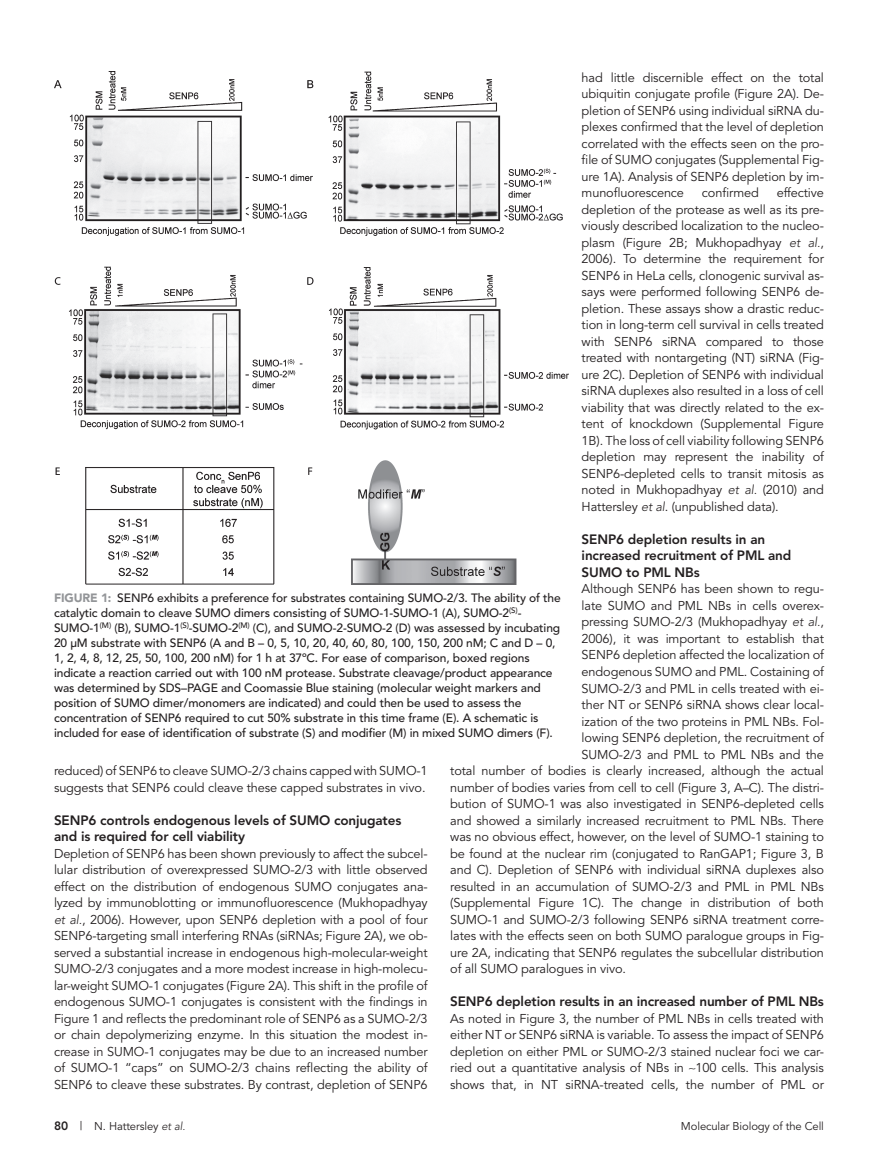
<style>
.page{position:relative;width:878px;height:1175px;background:#fff}
.page>*{position:absolute;margin:0;border:0;box-sizing:border-box;transform-origin:0 0}
.t1{font:800 13.5px/16.5px "Avenir";letter-spacing:-.01em;color:#231f20}
.t2{font:12.75px/16.5px "Avenir";letter-spacing:-.01em;color:#231f20;text-align:justify}
.t3{font:500 12px/15px "Avenir";letter-spacing:-.01em;color:#231f20}
.t4{font:11.25px "Avenir";letter-spacing:-.01em;color:#231f20}
.s1{font-weight:300;font-style:italic}
.s2{font-weight:900;color:#939598}
.s3{font-weight:800;font-size:12px}
.s4{font-size:12px}
</style>
<div class="page">
<img style="left:54px;top:72px;width:514px;height:512px">
<p class="t2" style="left:581px;top:70px;width:244px">had little discernible effect on the total ubiquitin conjugate profile ( Figure 2A ). De&shy;pletion of SENP6 using individual siRNA du&shy;plexes confirmed that the level of depletion correlated with the effects seen on the pro&shy;file of SUMO conjugates (Supplemental Fig&shy;ure 1A). Analysis of SENP6 depletion by im&shy;munofluorescence</p>
<p class="t2" style="left:581px;top:186px;width:244px;text-indent:195px">effective depletion of the protease as well as its pre&shy;viously described localization to the nucleo&shy;plasm ( Figure 2B ; Mukhopadhyay <span class="s1">et al.</span>, 2006 ). To determine the requirement for SENP6 in HeLa cells, clonogenic survival as&shy;says were performed following SENP6 de&shy;pletion. These assays show a drastic reduc&shy;tion in long-term cell survival in cells treated with SENP6 siRNA compared to those treated with nontargeting (NT) siRNA ( Fig&shy;ure 2C ). Depletion of SENP6 with individual siRNA duplexes also resulted in a loss of cell viability that was directly related to the ex&shy;tent of knockdown (Supplemental Figure 1B). The loss of cell viability following SENP6 depletion may represent the inability of SENP6-depleted cells to transit mitosis as noted in Mukhopadhyay <span class="s1">et al.</span> (2010) and Hattersley <span class="s1">et al</span>. (unpublished data) .</p>
<p class="t1" style="left:581px;top:532px;width:211px">SENP6 depletion results in an increased recruitment of PML and<br>SUMO to PML NB s</p>
<p class="t2" style="left:581px;top:582px;width:244px">Although SENP6 has been shown to regu-</p>
<p class="t2" style="left:581px;top:598px;width:244px">late SUMO and PML NBs in cells overex-</p>
<p class="t2" style="left:581px;top:615px;width:244px">pressing SUMO-2/3 ( Mukhopadhyay <span class="s1">et al.</span>,</p>
<p class="t2" style="left:581px;top:631px;width:244px">2006 ), it was important to establish that</p>
<p class="t2" style="left:581px;top:648px;width:244px">SENP6 depletion affected the localization of</p>
<p class="t2" style="left:581px;top:664px;width:244px">endogenous SUMO and PML. Costaining of</p>
<p class="t2" style="left:581px;top:681px;width:244px">SUMO-2/3 and PML in cells treated with ei-</p>
<p class="t2" style="left:581px;top:697px;width:244px">ther NT or SENP6 siRNA shows clear local-</p>
<p class="t2" style="left:581px;top:714px;width:244px">ization of the two proteins in PML NBs. Fol-</p>
<p class="t2" style="left:581px;top:730px;width:244px">lowing SENP6 depletion, the recruitment of</p>
<p class="t2" style="left:581px;top:747px;width:244px">SUMO-2/3 and PML to PML NBs and the</p>
<p class="t2" style="left:450px;top:763px;width:375px">total number of bodies is clearly increased, although the actual</p>
<p class="t2" style="left:450px;top:780px;width:375px">number of bodies varies from cell to cell ( Figure 3, A–C ). The distri-</p>
<p class="t2" style="left:450px;top:796px;width:375px">bution of SUMO-1 was also investigated in SENP6-depleted cells</p>
<p class="t2" style="left:450px;top:813px;width:375px">and showed a similarly increased recruitment to PML NBs. There</p>
<p class="t2" style="left:450px;top:829px;width:375px">was no obvious effect, however, on the level of SUMO-1 staining to</p>
<p class="t2" style="left:450px;top:846px;width:375px">be found at the nuclear rim (conjugated to RanGAP1; Figure 3, B</p>
<p class="t2" style="left:450px;top:862px;width:375px">and C ). Depletion of SENP6 with individual siRNA duplexes also</p>
<p class="t2" style="left:450px;top:879px;width:375px">resulted in an accumulation of SUMO-2/3 and PML in PML NBs</p>
<p class="t2" style="left:450px;top:895px;width:375px">(Supplemental Figure 1C). The change in distribution of both</p>
<p class="t2" style="left:450px;top:912px;width:375px">SUMO-1 and SUMO-2/3 following SENP6 siRNA treatment corre-</p>
<p class="t2" style="left:450px;top:928px;width:375px">lates with the effects seen on both SUMO paralogue groups in Fig-</p>
<p class="t2" style="left:450px;top:945px;width:375px">ure 2A , indicating that SENP6 regulates the subcellular distribution</p>
<p class="t2" style="left:450px;top:961px;width:177px">of all SUMO paralogues in vivo.</p>
<p class="t1" style="left:450px;top:994px;width:375px">SENP6 depletion results in an increased number of PML NB s</p>
<p class="t2" style="left:450px;top:1011px;width:375px">As noted in Figure 3 , the number of PML NBs in cells treated with either NT or SENP6 siRNA is variable. To assess the impact of SENP6 depletion on either PML or SUMO-2/3 stained nuclear foci we car&shy;ried out a quantitative analysis of NBs in ∼100 cells. This analysis shows that, in NT siRNA-treated cells, the number of PML or</p>
<p class="t2" style="left:702px;top:186px;width:58px">confirmed</p>
<p class="t3" style="left:54px;top:591px;width:508px"><span class="s2">FIGURE 1:</span> SENP6 exhibits a preference for substrates containing SUMO-2/3. The ability of the catalytic domain to cleave SUMO dimers consisting of SUMO-1-SUMO-1 (A), SUMO-2 <sup>(S)</sup>- SUMO-1 <sup>(M)</sup> (B), SUMO-1 <sup>(S)</sup>-SUMO-2 <sup>(M)</sup> (C), and SUMO-2-SUMO-2 (D) was assessed by incubating 20 µM substrate with SENP6 (A and B – 0, 5, 10, 20, 40, 60, 80, 100, 150, 200 nM; C and D – 0, 1, 2, 4, 8, 12, 25, 50, 100, 200 nM) for 1 h at 37ºC. For ease of comparison, boxed regions indicate a reaction carried out with 100 nM protease. Substrate cleavage/product appearance was determined by SDS–PAGE and Coomassie Blue staining (molecular weight markers and position of SUMO dimer/monomers are indicated) and could then be used to assess the concentration of SENP6 required to cut 50% substrate in this time frame (E). A schematic is included for ease of identification of substrate (S) and modifier (M) in mixed SUMO dimers (F).</p>
<p class="t2" style="left:54px;top:763px;width:375px">reduced) of SENP6 to cleave SUMO-2/3 chains capped with SUMO-1 suggests that SENP6 could cleave these capped substrates in vivo.</p>
<p class="t1" style="left:54px;top:812px;width:349px">SENP6 controls endogenous levels of SUMO conjugates and is required for cell viability</p>
<p class="t2" style="left:54px;top:846px;width:375px">Depletion of SENP6 has been shown previously to affect the subcel&shy;lular distribution of overexpressed SUMO-2/3 with little observed effect on the distribution of endogenous SUMO conjugates ana&shy;lyzed by immunoblotting or immunofluorescence ( Mukhopadhyay <span class="s1">et al.</span>, 2006 ). However, upon SENP6 depletion with a pool of four SENP6-targeting small interfering RNAs (siRNAs; Figure 2A ), we ob&shy;served a substantial increase in endogenous high-molecular-weight SUMO-2/3 conjugates and a more modest increase in high-molecu&shy;lar-weight SUMO-1 conjugates ( Figure 2A ). This shift in the profile of endogenous SUMO-1 conjugates is consistent with the findings in Figure 1 and reflects the predominant role of SENP6 as a SUMO-2/3 or chain depolymerizing enzyme. In this situation the modest in&shy;crease in SUMO-1 conjugates may be due to an increased number of SUMO-1 “caps” on SUMO-2/3 chains reflecting the ability of SENP6 to cleave these substrates. By contrast, depletion of SENP6</p>
<p class="t4" style="left:54px;top:1121px;width:133px"><span class="s3">80</span> <span class="s4">|</span> N. Hattersley <span class="s1">et al.</span></p>
<p class="t4" style="left:681px;top:1121px;width:144px">Molecular Biology of the Cell</p>
</div>
